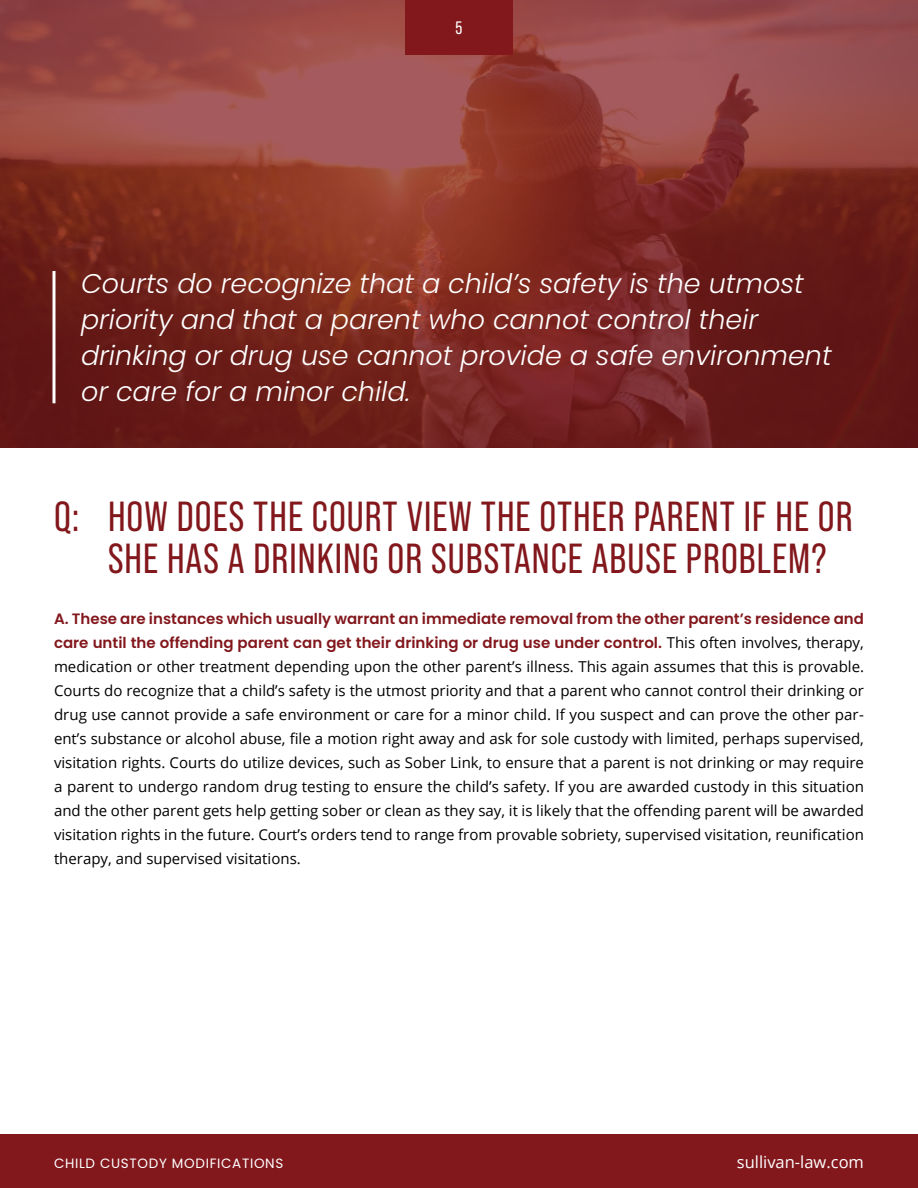
<style>
.page{position:relative;width:918px;height:1188px;background:#fff}
.page>*{position:absolute;margin:0;border:0;box-sizing:border-box;transform-origin:0 0}
.Subsection_Title_A{font:42px/42px "Bebas Neue Pro";letter-spacing:.025em;color:#82171c}
.PQ2_-_Pull_Quote_2{font:italic 300 27px/36px "Poppins";color:#fff}
.t1{font:18px "Bebas Neue Pro";color:#fff}
.t2{font:16.5px "Open Sans";color:#fff}
.A__Text_Paragraph{font:15px/24px "Open Sans";color:#000;text-align:justify}
.t3{font:13.5px "Poppins";letter-spacing:.05em;color:#fff}
.s1{font-family:"Poppins";font-weight:600;color:#82171c}
</style>
<div class="page">
<svg style="left:0;top:0;width:918px;height:448px;background:#82322d"></svg>
<svg style="left:52px;top:271px;width:4px;height:132px"></svg>
<div style="left:405px;top:0;width:108px;height:54px;background:#82171c"></div>
<div style="left:0;top:1134px;width:918px;height:54px;background:#82171c"></div>
<p class="t1" style="left:456px;top:18px;width:8px">5</p>
<p class="PQ2_-_Pull_Quote_2" style="left:81px;top:265px;width:752px">Courts do recognize that a child’s safety is the utmost priority and that a parent who cannot control their drinking or drug use cannot provide a safe environment or care for a minor child.</p>
<p class="Subsection_Title_A" style="left:108px;top:495px;width:746px;text-indent:-54px">Q: HOW DOES THE COURT VIEW THE OTHER PARENT IF HE OR<br>SHE HAS A DRINKING OR SUBSTANCE ABUSE PROBLEM?</p>
<p class="A__Text_Paragraph" style="left:54px;top:606px;width:812px"><span class="s1">A. These are instances which usually warrant an immediate removal from the other parent’s residence and care until the offending parent can get their drinking or drug use under control.</span> This often involves, therapy, medication or other treatment depending upon the other parent’s illness. This again assumes that this is provable.<br>Courts do recognize that a child’s safety is the utmost priority and that a parent who cannot control their drinking or drug use cannot provide a safe environment or care for a minor child. If you suspect and can prove the other par&shy;ent’s substance or alcohol abuse, file a motion right away and ask for sole custody with limited, perhaps supervised, visitation rights. Courts do utilize devices, such as Sober Link, to ensure that a parent is not drinking or may require a parent to undergo random drug testing to ensure the child’s safety. If you are awarded custody in this situation and the other parent gets help getting sober or clean as they say, it is likely that the offending parent will be awarded visitation rights in the future. Court’s orders tend to range from provable sobriety, supervised visitation, reunification therapy, and supervised visitations.</p>
<p class="t3" style="left:54px;top:1156px;width:231px">CHILD CUSTODY MODIFICATIONS</p>
<p class="t2" style="left:737px;top:1151px;width:129px">sullivan-law.com</p>
</div>
